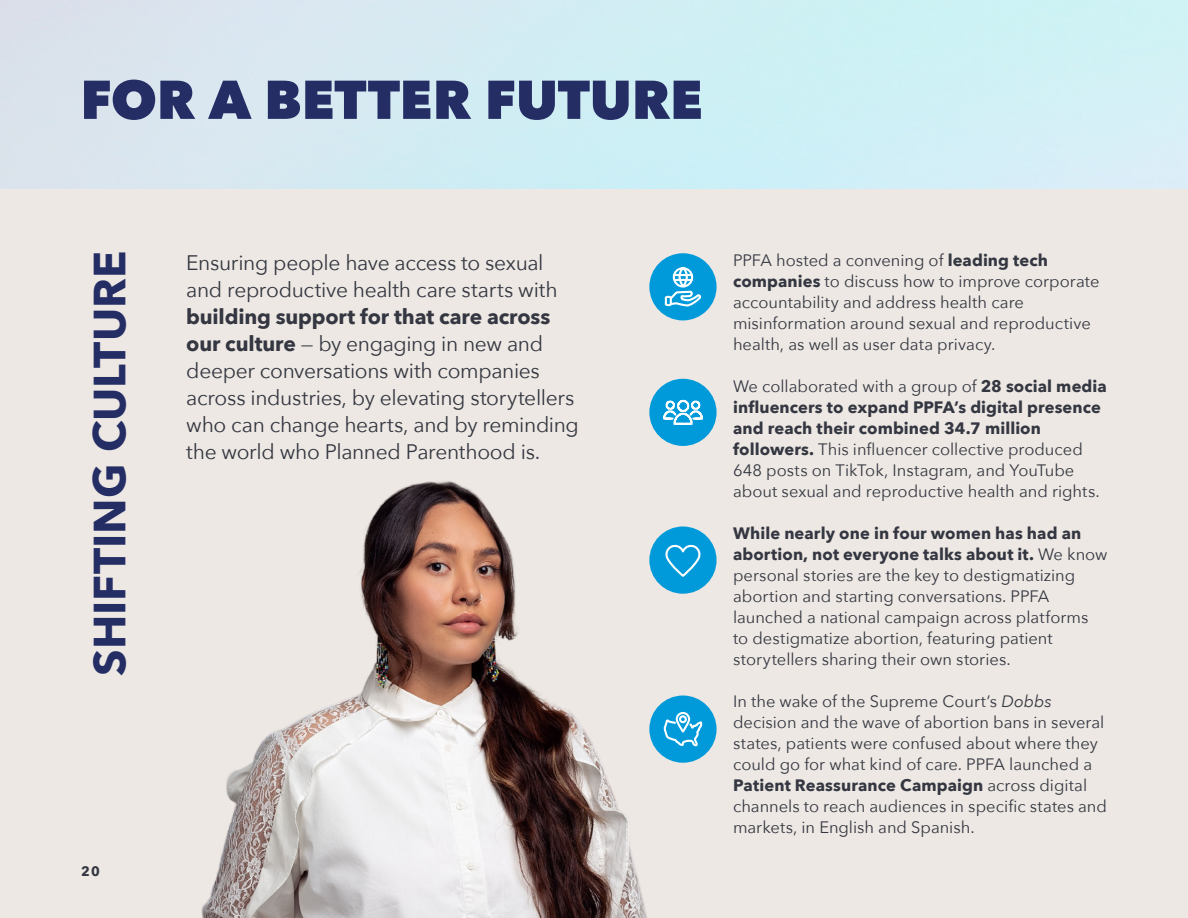
<style>
.page{position:relative;width:1188px;height:918px;background:#ede8e3}
.page>*{position:absolute;margin:0;border:0;box-sizing:border-box;transform-origin:0 0}
.t1{font:800 54px "Avenir Next";letter-spacing:-.005em;color:#252d65}
.t2{font:700 45px "Avenir Next";color:#252d65}
.t3{font:21px/27px "Avenir Next";letter-spacing:-.015em;color:#343741}
.t4{font:16.5px/21px "Avenir Next";color:#343741}
.t5{font:700 13.5px "Avenir Next";color:#343741}
.s1{font-weight:700}
.s2{font-style:italic}
</style>
<div class="page">
<img style="left:0;top:0;width:1188px;height:189px">
<img style="left:201px;top:481px;width:504px;height:437px">
<div style="left:649px;top:696px;width:68px;height:67px;background:#009ada;border-radius:50%"></div>
<div style="left:649px;top:253px;width:68px;height:67px;background:#009ada;border-radius:50%"></div>
<svg style="left:664px;top:267px;width:36px;height:40px"></svg>
<div style="left:649px;top:379px;width:68px;height:67px;background:#009ada;border-radius:50%"></div>
<svg style="left:663px;top:399px;width:40px;height:26px"></svg>
<div style="left:649px;top:527px;width:68px;height:67px;background:#009ada;border-radius:50%"></div>
<svg style="left:665px;top:544px;width:36px;height:33px"></svg>
<svg style="left:570px;top:648px;width:134px;height:100px"></svg>
<div style="left:679px;top:715px;width:8px;height:8px;border:2px solid #fff;border-radius:50%"></div>
<h1 class="t1" style="left:80px;top:66px;width:624px">FOR A BETTER FUTURE</h1>
<h2 class="t2" style="left:71px;top:676px;width:426px;rotate:-90deg">SHIFTING CULTURE</h2>
<p class="t3" style="left:186px;top:248px;width:373px">Ensuring people have access to sexual and reproductive health care starts with</p>
<p class="t3" style="left:186px;top:302px;width:394px"><span class="s1">building support for that care across our culture</span> — by engaging in new and deeper conversations with companies across industries, by elevating storytellers who can change hearts, and by reminding the world who Planned Parenthood is.</p>
<p class="t5" style="left:81px;top:860px;width:20px">20</p>
<p class="t4" style="left:733px;top:249px;width:368px">PPFA hosted a convening of <span class="s1">leading tech companies</span> to discuss how to improve corporate accountability and address health care misinformation around sexual and reproductive health, as well as user data privacy.</p>
<p class="t4" style="left:733px;top:375px;width:375px">We collaborated with a group of <span class="s1">28 social media influencers to expand PPFA’s digital presence and reach their combined 34.7 million followers.</span> This influencer collective produced 648 posts on TikTok, Instagram, and YouTube about sexual and reproductive health and rights.</p>
<p class="t4" style="left:733px;top:522px;width:376px"><span class="s1">While nearly one in four women has had an abortion, not everyone talks about it.</span> We know personal stories are the key to destigmatizing abortion and starting conversations. PPFA launched a national campaign across platforms to destigmatize abortion, featuring patient storytellers sharing their own stories.</p>
<p class="t4" style="left:733px;top:690px;width:376px">In the wake of the Supreme Court’s <span class="s2">Dobbs </span>decision and the wave of abortion bans in several states, patients were confused about where they could go for what kind of care. PPFA launched a <span class="s1">Patient Reassurance Campaign</span> across digital channels to reach audiences in specific states and markets, in English and Spanish.</p>
</div>
